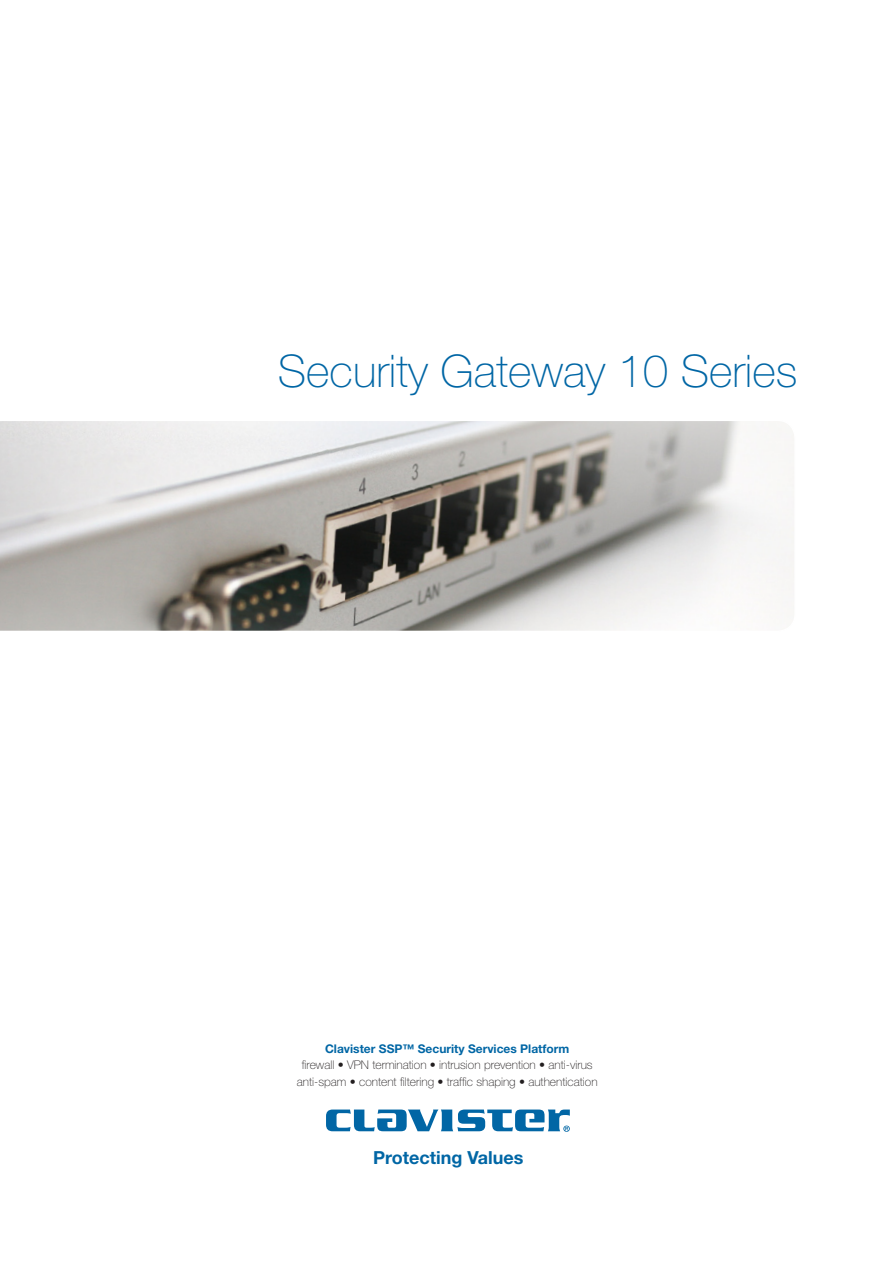
<style>
.page{position:relative;width:893px;height:1263px;background:#fff}
.page>*{position:absolute;margin:0;border:0;box-sizing:border-box;transform-origin:0 0}
.t1{font:100 45px "Helvetica Neue";color:#0166a5}
.t2{font:700 18px "Helvetica Neue";color:#0166a5}
.t3{font:100 12px/16.5px "Helvetica Neue";color:#231f20;text-align:center}
.t4{font:700 12px "Helvetica Neue";color:#0166a5}
</style>
<div class="page">
<svg style="left:0;top:421px;width:794px;height:210px"></svg>
<svg style="left:326px;top:1109px;width:244px;height:22px"></svg>
<h1 class="t1" style="left:278px;top:345px;width:521px">Security Gateway 10 Series</h1>
<p class="t4" style="left:325px;top:1041px;width:246px">Clavister SSP™ Security Services Platform</p>
<p class="t3" style="left:297px;top:1057px;width:302px">firewall • VPN termination • intrusion prevention • anti-virus anti-spam • content filtering • traffic shaping • authentication</p>
<h2 class="t2" style="left:373px;top:1146px;width:152px">Protecting Values</h2>
</div>
